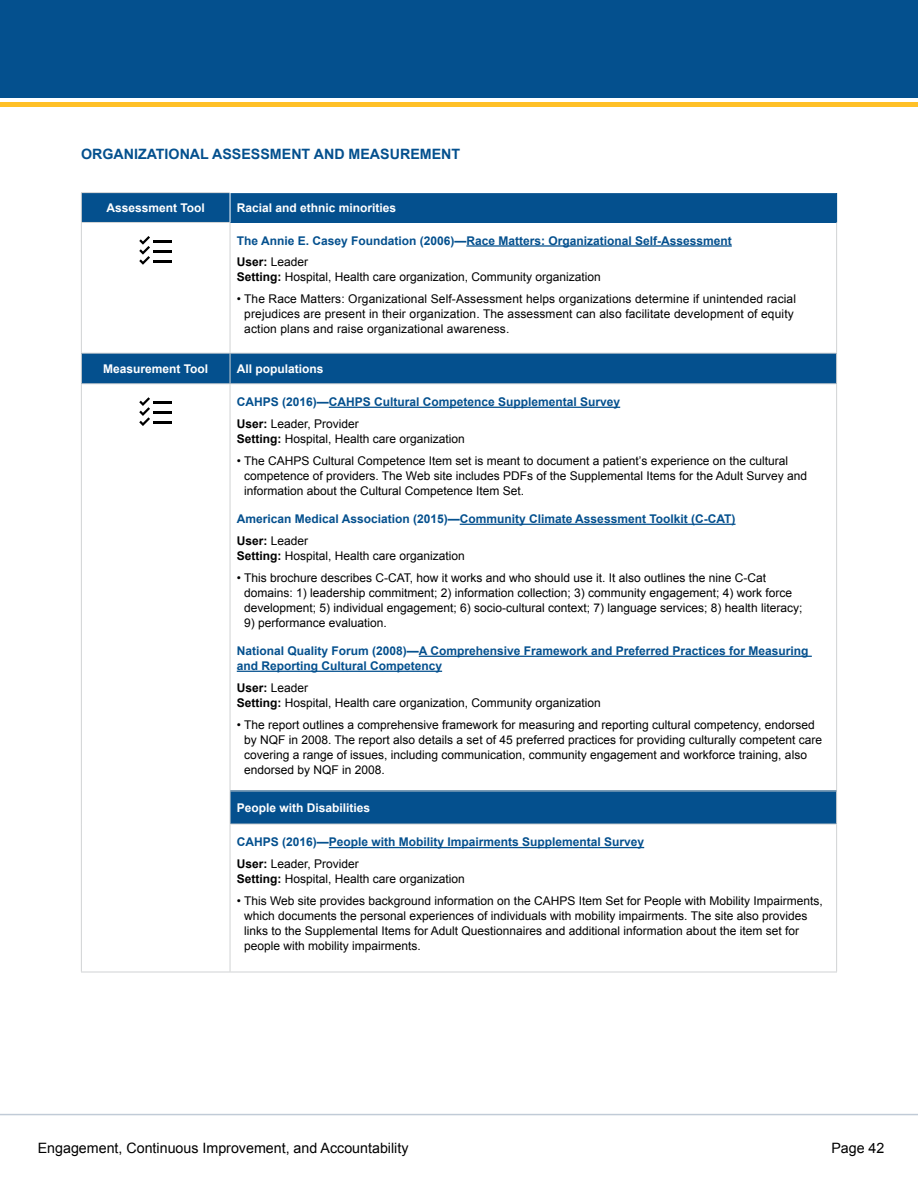
<style>
.page{position:relative;width:918px;height:1188px;background:#fff}
.page>*{position:absolute;margin:0;border:0;box-sizing:border-box;transform-origin:0 0}
.t1{font:14.25px "Arial";color:#000}
.t2{font:700 14.25px "Arial";color:#04508e}
.t3{font:12px/15px "Arial";color:#000}
.t4{font:700 12px/15px "Arial";color:#04508e}
.t5{font:700 12px "Arial";color:#fff}
.s1{font-weight:700}
</style>
<div class="page">
<div style="left:0;top:0;width:918px;height:98px;background:#04508e"></div>
<hr style="left:0;top:103px;width:918px;height:4px;background:#ffc027">
<hr style="left:0;top:1114px;width:918px;height:1px;background:#8497b0">
<div style="left:81px;top:193px;width:149px;height:29px;background:#04508e"></div>
<div style="left:230px;top:193px;width:607px;height:29px;background:#04508e"></div>
<div style="left:81px;top:353px;width:149px;height:31px;background:#04508e"></div>
<div style="left:230px;top:353px;width:607px;height:31px;background:#04508e"></div>
<div style="left:230px;top:791px;width:607px;height:33px;background:#04508e"></div>
<svg style="left:81px;top:193px;width:1px;height:29px"></svg>
<svg style="left:230px;top:193px;width:1px;height:29px"></svg>
<hr style="left:81px;top:192px;width:149px;height:1px;background:#d1d3d4">
<hr style="left:81px;top:222px;width:149px;height:1px;background:#d1d3d4">
<hr style="left:81px;top:223px;width:1px;height:130px;background:#d1d3d4">
<hr style="left:230px;top:223px;width:1px;height:130px;background:#d1d3d4">
<hr style="left:836px;top:222px;width:1px;height:131px;background:#d1d3d4">
<hr style="left:81px;top:353px;width:149px;height:1px;background:#d1d3d4">
<svg style="left:81px;top:354px;width:1px;height:29px"></svg>
<svg style="left:230px;top:354px;width:1px;height:29px"></svg>
<svg style="left:836px;top:354px;width:1px;height:29px"></svg>
<hr style="left:81px;top:383px;width:149px;height:1px;background:#d1d3d4">
<hr style="left:81px;top:384px;width:1px;height:407px;background:#d1d3d4">
<hr style="left:230px;top:384px;width:1px;height:407px;background:#d1d3d4">
<hr style="left:836px;top:384px;width:1px;height:407px;background:#d1d3d4">
<hr style="left:81px;top:791px;width:1px;height:33px;background:#d1d3d4">
<hr style="left:230px;top:791px;width:1px;height:33px;background:#d1d3d4">
<hr style="left:836px;top:791px;width:1px;height:33px;background:#d1d3d4">
<hr style="left:81px;top:824px;width:1px;height:148px;background:#d1d3d4">
<hr style="left:230px;top:824px;width:1px;height:148px;background:#d1d3d4">
<hr style="left:836px;top:824px;width:1px;height:148px;background:#d1d3d4">
<hr style="left:81px;top:972px;width:149px;height:1px;background:#d1d3d4">
<hr style="left:230px;top:353px;width:607px;height:1px;background:#d1d3d4">
<hr style="left:230px;top:383px;width:607px;height:1px;background:#d1d3d4">
<hr style="left:230px;top:791px;width:607px;height:1px;background:#d1d3d4">
<hr style="left:230px;top:824px;width:607px;height:1px;background:#d1d3d4">
<hr style="left:230px;top:972px;width:607px;height:1px;background:#d1d3d4">
<hr style="left:466px;top:245px;width:266px;height:2px;background:#04508e">
<hr style="left:329px;top:407px;width:291px;height:1px;background:#04508e">
<hr style="left:460px;top:524px;width:276px;height:1px;background:#04508e">
<hr style="left:419px;top:656px;width:393px;height:1px;background:#04508e">
<hr style="left:237px;top:671px;width:205px;height:1px;background:#04508e">
<hr style="left:329px;top:847px;width:315px;height:1px;background:#04508e">
<svg style="left:139px;top:236px;width:33px;height:29px"></svg>
<svg style="left:139px;top:397px;width:33px;height:29px"></svg>
<p class="t2" style="left:81px;top:144px;width:381px">ORGANIZATIONAL ASSESSMENT AND MEASUREMENT</p>
<p class="t5" style="left:106px;top:200px;width:100px">Assessment Tool</p>
<h5 class="t5" style="left:237px;top:200px;width:161px">Racial and ethnic minorities</h5>
<h6 class="t4" style="left:237px;top:233px;width:496px">The Annie E. Casey Foundation (2006)—Race Matters: Organizational Self-Assessment</h6>
<p class="t3" style="left:237px;top:255px;width:73px"><span class="s1">User:</span> Leader</p>
<p class="t3" style="left:237px;top:270px;width:366px"><span class="s1">Setting:</span> Hospital, Health care organization, Community organization</p>
<p class="t3" style="left:244px;top:292px;width:553px;text-indent:-8px">• The Race Matters: Organizational Self-Assessment helps organizations determine if unintended racial prejudices are present in their organization. The assessment can also facilitate development of equity action plans and raise organizational awareness.</p>
<h4 class="t5" style="left:103px;top:361px;width:107px">Measurement Tool</h4>
<h5 class="t5" style="left:237px;top:361px;width:88px">All populations</h5>
<h6 class="t4" style="left:237px;top:395px;width:385px">CAHPS (2016)—CAHPS Cultural Competence Supplemental Survey</h6>
<p class="t3" style="left:237px;top:416px;width:124px"><span class="s1">User:</span> Leader, Provider</p>
<p class="t3" style="left:237px;top:431px;width:230px"><span class="s1">Setting:</span> Hospital, Health care organization</p>
<p class="t3" style="left:244px;top:453px;width:565px;text-indent:-7px">• The CAHPS Cultural Competence Item set is meant to document a patient’s experience on the cultural competence of providers. The Web site includes PDFs of the Supplemental Items for the Adult Survey and information about the Cultural Competence Item Set.</p>
<h6 class="t4" style="left:237px;top:512px;width:500px">American Medical Association (2015)—Community Climate Assessment Toolkit (C-CAT)</h6>
<p class="t3" style="left:237px;top:533px;width:73px"><span class="s1">User:</span> Leader</p>
<p class="t3" style="left:237px;top:548px;width:230px"><span class="s1">Setting:</span> Hospital, Health care organization</p>
<p class="t3" style="left:244px;top:570px;width:560px;text-indent:-7px">• This brochure describes C-CAT, how it works and who should use it. It also outlines the nine C-Cat domains: 1) leadership commitment; 2) information collection; 3) community engagement; 4) work force development; 5) individual engagement; 6) socio-cultural context; 7) language services; 8) health literacy;</p>
<p class="t3" style="left:244px;top:615px;width:144px">9) performance evaluation.</p>
<h6 class="t4" style="left:237px;top:644px;width:573px">National Quality Forum (2008)—A Comprehensive Framework and Preferred Practices for Measuring and Reporting Cultural Competency</h6>
<p class="t3" style="left:237px;top:680px;width:73px"><span class="s1">User:</span> Leader</p>
<p class="t3" style="left:237px;top:695px;width:366px"><span class="s1">Setting:</span> Hospital, Health care organization, Community organization</p>
<p class="t3" style="left:244px;top:717px;width:580px;text-indent:-7px">• The report outlines a comprehensive framework for measuring and reporting cultural competency, endorsed by NQF in 2008. The report also details a set of 45 preferred practices for providing culturally competent care covering a range of issues, including communication, community engagement and workforce training, also endorsed by NQF in 2008.</p>
<h5 class="t5" style="left:237px;top:800px;width:135px">People with Disabilities</h5>
<h6 class="t4" style="left:237px;top:835px;width:409px">CAHPS (2016)—People with Mobility Impairments Supplemental Survey</h6>
<p class="t3" style="left:237px;top:856px;width:124px"><span class="s1">User:</span> Leader, Provider</p>
<p class="t3" style="left:237px;top:871px;width:230px"><span class="s1">Setting:</span> Hospital, Health care organization</p>
<p class="t3" style="left:244px;top:893px;width:580px;text-indent:-7px">• This Web site provides background information on the CAHPS Item Set for People with Mobility Impairments, which documents the personal experiences of individuals with mobility impairments. The site also provides links to the Supplemental Items for Adult Questionnaires and additional information about the item set for people with mobility impairments.</p>
<p class="t1" style="left:38px;top:1139px;width:372px">Engagement, Continuous Improvement, and Accountability</p>
<p class="t1" style="left:831px;top:1139px;width:55px">Page 42</p>
</div>
